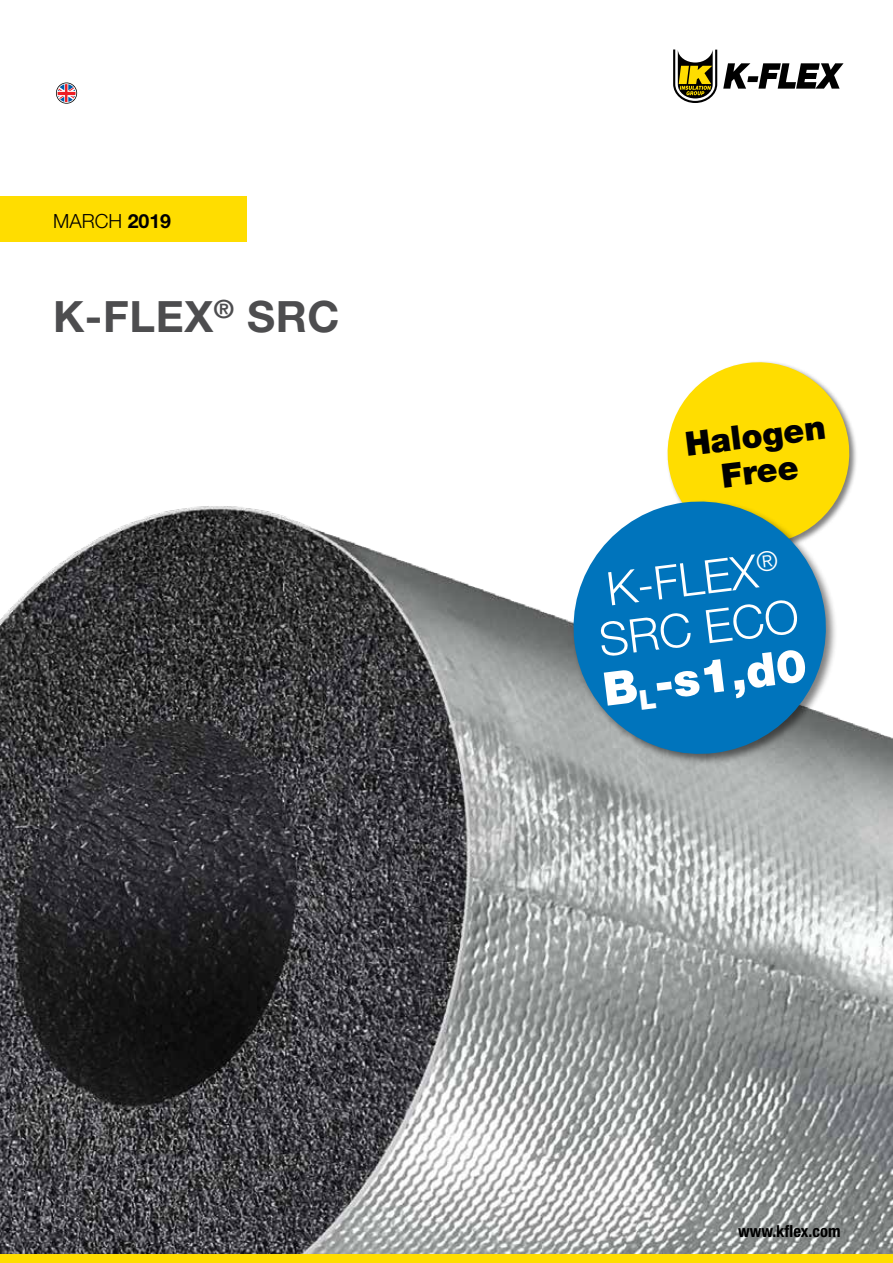
<style>
.page{position:relative;width:893px;height:1263px;background:#fff}
.page>*{position:absolute;margin:0;border:0;box-sizing:border-box;transform-origin:0 0}
.t1{font:300 46.5px/49.5px "Helvetica Neue LT Std";color:#fff;text-align:center}
.t2{font:700 43.2px "Helvetica Neue LT Std";letter-spacing:.015em;color:#4d4d4f}
.t3{font:900 33.45px/35.7px "Helvetica Neue LT Std";color:#000;text-align:center}
.t4{font:300 19.5px "Helvetica Neue LT Std";color:#000}
.t5{font:700 condensed 16.5px "Helvetica Neue LT Std";color:#000}
.s1{font-weight:700}
.s2{font-weight:900}
</style>
<div class="page">
<img style="left:0;top:506px;width:893px;height:748px">
<div style="left:0;top:1254px;width:893px;height:9px;background:#fd0"></div>
<svg style="left:56px;top:83px;width:21px;height:21px"></svg>
<div style="left:0;top:196px;width:247px;height:46px;background:#fd0"></div>
<svg style="left:673px;top:50px;width:44px;height:53px"></svg>
<svg style="left:723px;top:63px;width:120px;height:26px"></svg>
<svg style="left:667px;top:361px;width:188px;height:188px"></svg>
<div style="left:571px;top:499px;width:267px;height:267px;background:#000;opacity:.5"></div>
<svg style="left:566px;top:494px;width:267px;height:267px;fill:#0074bc"></svg>
<p class="t4" style="left:53px;top:209px;width:119px">MARCH <span class="s1">2019</span></p>
<p class="t2" style="left:53px;top:290px;width:288px">K-FLEX<sup>®</sup> SRC</p>
<p class="t3" style="left:683px;top:426px;width:143px;rotate:-7deg">Halogen<br>Free</p>
<p class="t1" style="left:588px;top:566px;width:206px;rotate:-7deg">K-FLEX<sup>®<br></sup>SRC ECO<br><span class="s2">B</span><sub>L</sub><span class="s2">-s1,d0</span></p>
<p class="t5" style="left:738px;top:1221px;width:104px">www.kflex.com</p>
</div>
